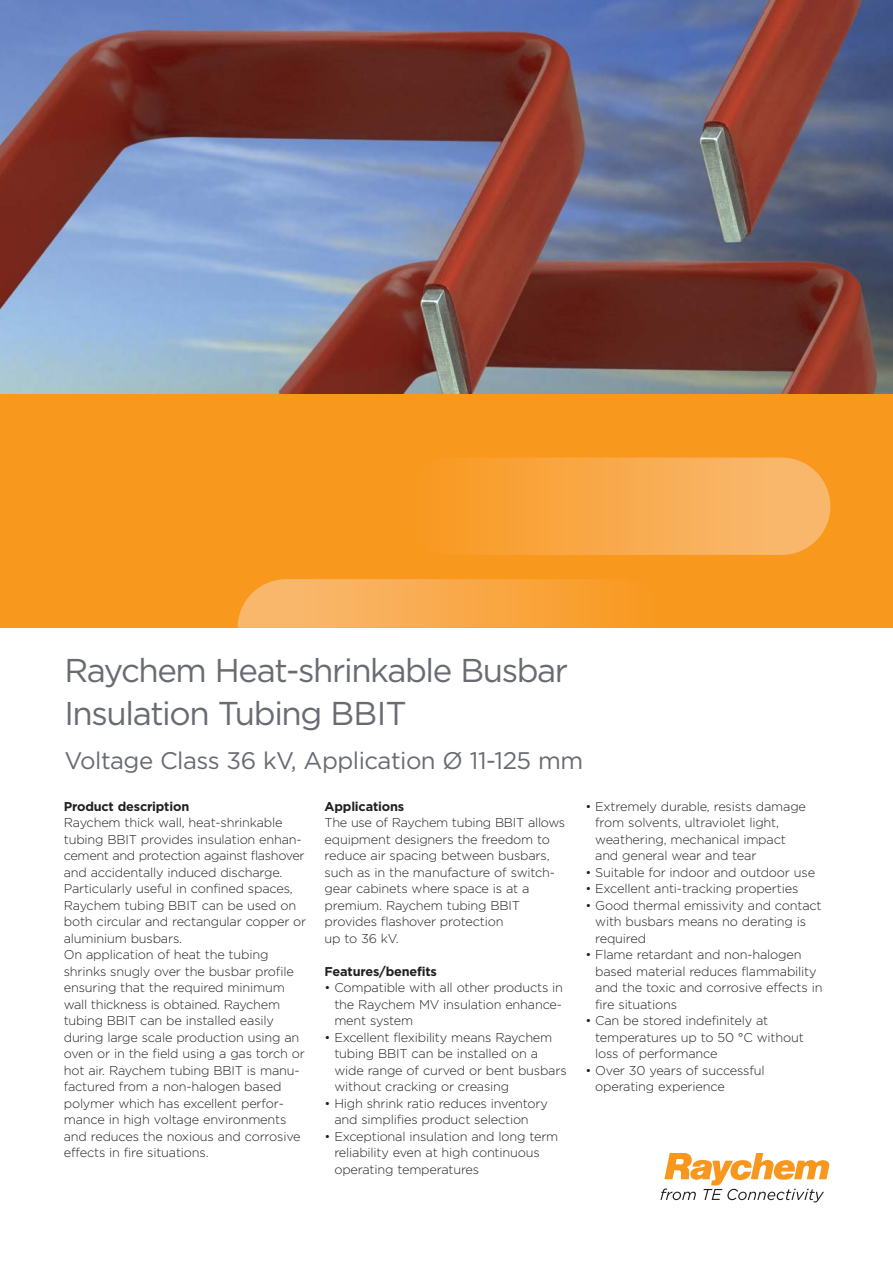
<style>
.page{position:relative;width:893px;height:1263px;background:#fff}
.page>*{position:absolute;margin:0;border:0;box-sizing:border-box;transform-origin:0 0}
.t1{font:33px/43.5px "Gotham";letter-spacing:-.045em;color:#696b73}
.t2{font:24px "Gotham";letter-spacing:-.02em;color:#696b73}
.t3{font:300 12.75px/16.5px "Gotham";letter-spacing:-.015em;color:#231f20}
.t4{font:700 12.75px "Gotham";letter-spacing:-.015em;color:#231f20}
</style>
<div class="page">
<img style="left:0;top:0;width:892px;height:394px">
<div style="left:0;top:394px;width:892px;height:234px;background:#f8981d"></div>
<img style="left:401px;top:458px;width:429px;height:97px;border-radius:49px">
<img style="left:238px;top:579px;width:374px;height:49px">
<svg style="left:660px;top:1153px;width:169px;height:50px"></svg>
<h1 class="t1" style="left:64px;top:651px;width:505px">Raychem Heat-shrinkable Busbar<br>Insulation Tubing BBIT</h1>
<h2 class="t2" style="left:64px;top:751px;width:520px">Voltage Class 36 kV, Application Ø 11-125 mm</h2>
<p class="t4" style="left:64px;top:802px;width:127px">Product description</p>
<p class="t3" style="left:64px;top:816px;width:244px">Raychem thick wall, heat-shrinkable tubing BBIT provides insulation enhan&shy;cement and protection against flashover and accidentally induced discharge.<br>Particularly useful in con fined spaces, Raychem tubing BBIT can be used on both circular and rectangular copper or aluminium busbars.<br>On application of heat the tubing shrinks snugly over the busbar profile ensuring that the required minimum wall thickness is obtained. Raychem tubing BBIT can be installed easily during large scale production using an oven or in the field using a gas torch or hot air. Raychem tubing BBIT is manu&shy;factured from a non-halogen based polymer which has excellent perfor&shy;mance in high voltage environments and reduces the noxious and corrosive effects in fire situations.</p>
<p class="t4" style="left:325px;top:802px;width:81px">Applications</p>
<p class="t3" style="left:325px;top:816px;width:242px">The use of Raychem tubing BBIT allows equipment designers the freedom to reduce air spacing between busbars, such as in the manufacture of switch&shy;gear cabinets where space is at a premium. Raychem tubing BBIT provides flashover protection<br>up to 36 kV.</p>
<p class="t4" style="left:325px;top:967px;width:114px">Features/benefits</p>
<p class="t3" style="left:334px;top:981px;width:230px;text-align:justify;text-indent:-10px">• Compatible with all other products in the Raychem MV insulation enhance&shy;ment system</p>
<p class="t3" style="left:334px;top:1030px;width:234px;text-indent:-10px">• Excellent flexibility means Raychem tubing BBIT can be installed on a wide range of curved or bent busbars without cracking or creasing</p>
<p class="t3" style="left:334px;top:1096px;width:215px;text-indent:-10px">• High shrink ratio reduces inventory and simplifies product selection</p>
<p class="t3" style="left:334px;top:1129px;width:226px;text-indent:-10px">• Exceptional insulation and long term relia bility even at high continuous operating temperatures</p>
<p class="t3" style="left:595px;top:799px;width:212px;text-indent:-10px">• Extremely durable, resists damage from solvents, ultraviolet light, weathering, mechanical impact and general wear and tear</p>
<p class="t3" style="left:585px;top:865px;width:231px">• Suitable for indoor and outdoor use</p>
<p class="t3" style="left:585px;top:882px;width:214px">• Excellent anti-tracking properties</p>
<p class="t3" style="left:595px;top:898px;width:228px;text-indent:-10px">• Good thermal emissivity and contact with busbars means no derating is required</p>
<p class="t3" style="left:595px;top:948px;width:229px;text-indent:-10px">• Flame retardant and non-halogen based material reduces flammability and the toxic and corrosive effects in fire situations</p>
<p class="t3" style="left:595px;top:1014px;width:210px;text-indent:-10px">• Can be stored indefinitely at temperatures up to 50 °C without loss of performance</p>
<p class="t3" style="left:595px;top:1063px;width:171px;text-indent:-10px">• Over 30 years of successful operating experience</p>
</div>
